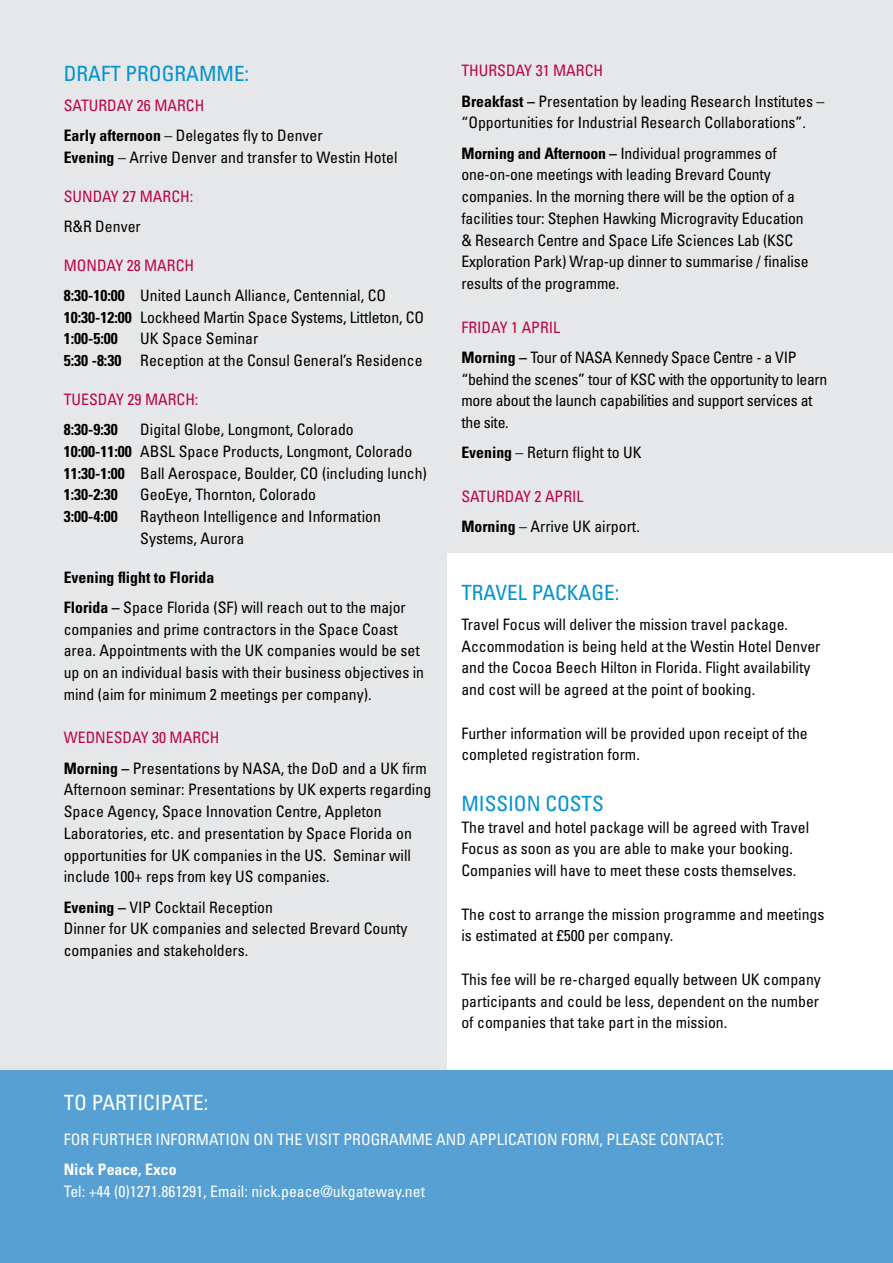
<style>
.page{position:relative;width:893px;height:1263px;background:#fff}
.page>*{position:absolute;margin:0;border:0;box-sizing:border-box;transform-origin:0 0}
.body{font:condensed 21px "Univers";color:#0093d0}
.sub_titles{font:condensed 21px "Univers";color:#0093d0}
.sub_titles-2{font:condensed 21px "Univers";color:#fff}
.body-2{font:condensed 15.75px/21.8px "Univers";color:#000}
.body-3{font:condensed 15.75px/21.8px "Univers";letter-spacing:-.02em;color:#000}
.body-4{font:condensed 15.75px "Univers";color:#ba0646}
.sub_titles-3{font:condensed 15.75px "Univers";color:#fff}
.body-5{font:700 condensed 15.75px "Univers";color:#000}
.body-6{font:condensed 15.75px "Univers";color:#fff}
.body-7{font:700 condensed 15.75px "Univers";color:#fff}
.s1{font-weight:700}
</style>
<div class="page">
<div style="left:0;top:0;width:893px;height:1075px;background:#e6e7e8"></div>
<div style="left:447px;top:553px;width:446px;height:524px;background:#fff"></div>
<div style="left:0;top:1070px;width:893px;height:193px;background:#56a0d3"></div>
<p class="sub_titles" style="left:64px;top:60px;width:187px">DRAFT PROGRAMME:</p>
<p class="body-4" style="left:64px;top:95px;width:142px">SATURDAY 26 MARCH</p>
<p class="body-2" style="left:64px;top:124px;width:260px"><span class="s1">Early afternoon</span> – Delegates fly to Denver</p>
<p class="body-2" style="left:64px;top:146px;width:335px"><span class="s1">Evening</span> – Arrive Denver and transfer to Westin Hotel</p>
<p class="body-4" style="left:64px;top:186px;width:131px">SUNDAY 27 MARCH:</p>
<p class="body-2" style="left:64px;top:215px;width:79px">R&amp;R Denver</p>
<p class="body-4" style="left:64px;top:255px;width:132px">MONDAY 28 MARCH</p>
<p class="body-2" style="left:64px;top:284px;width:324px"><span class="s1">8:30-10:00</span> United Launch Alliance, Centennial, CO</p>
<p class="body-2" style="left:64px;top:306px;width:362px"><span class="s1">10:30-12:00</span> Lockheed Martin Space Systems, Littleton, CO</p>
<p class="body-5" style="left:64px;top:329px;width:56px">1:00-5:00</p>
<p class="body-2" style="left:140px;top:328px;width:120px">UK Space Seminar</p>
<p class="body-2" style="left:64px;top:349px;width:360px"><span class="s1">5:30 -8:30</span> Reception at the Consul General’s Residence</p>
<p class="body-4" style="left:64px;top:389px;width:136px">TUESDAY 29 MARCH:</p>
<p class="body-5" style="left:64px;top:420px;width:56px">8:30-9:30</p>
<p class="body-2" style="left:140px;top:418px;width:215px">Digital Globe, Longmont, Colorado</p>
<p class="body-2" style="left:64px;top:440px;width:350px"><span class="s1">10:00-11:00</span> ABSL Space Products, Longmont, Colorado</p>
<p class="body-2" style="left:64px;top:462px;width:365px"><span class="s1">11:30-1:00</span> Ball Aerospace, Boulder, CO (including lunch)</p>
<p class="body-5" style="left:64px;top:485px;width:56px">1:30-2:30</p>
<p class="body-2" style="left:140px;top:484px;width:177px">GeoEye, Thornton, Colorado</p>
<p class="body-5" style="left:64px;top:507px;width:56px">3:00-4:00</p>
<p class="body-2" style="left:140px;top:505px;width:242px">Raytheon Intelligence and Information<br>Systems, Aurora</p>
<p class="body-5" style="left:64px;top:567px;width:152px">Evening flight to Florida</p>
<p class="body-2" style="left:64px;top:596px;width:362px"><span class="s1">Florida –</span> Space Florida (SF) will reach out to the major companies and prime contractors in the Space Coast area. Appointments with the UK companies would be set up on an individual basis with their business objectives in mind (aim for minimum 2 meetings per company).</p>
<p class="body-4" style="left:64px;top:728px;width:157px">WEDNESDAY 30 MARCH</p>
<p class="body-2" style="left:64px;top:757px;width:365px"><span class="s1">Morning –</span> Presentations by NASA, the DoD and a UK firm</p>
<p class="body-2" style="left:64px;top:779px;width:369px">Afternoon seminar: Presentations by UK experts regarding Space Agency, Space Innovation Centre, Appleton Laboratories, etc. and presentation by Space Florida on opportunities for UK companies in the US. Seminar will include 100+ reps from key US companies.</p>
<p class="body-2" style="left:64px;top:896px;width:211px"><span class="s1">Evening –</span> VIP Cocktail Reception</p>
<p class="body-2" style="left:64px;top:918px;width:345px">Dinner for UK companies and selected Brevard County companies and stakeholders.</p>
<p class="body-4" style="left:461px;top:61px;width:143px">THURSDAY 31 MARCH</p>
<p class="body-2" style="left:461px;top:90px;width:365px"><span class="s1">Breakfast –</span> Presentation by leading Research Institutes – “Opportunities for Industrial Research Collaborations”.</p>
<p class="body-2" style="left:461px;top:142px;width:349px"><span class="s1">Morning and Afternoon –</span> Individual programmes of one-on-one meetings with leading Brevard County companies. In the morning there will be the option of a facilities tour: Stephen Hawking Microgravity Education &amp; Research Centre and Space Life Sciences Lab (KSC Exploration Park) Wrap-up dinner to summarise / finalise results of the programme.</p>
<p class="body-4" style="left:461px;top:317px;width:100px">FRIDAY 1 APRIL</p>
<p class="body-3" style="left:461px;top:346px;width:368px"><span class="s1">Morning –</span> Tour of NASA Kennedy Space Centre - a VIP “behind the scenes” tour of KSC with the opportunity to learn more about the launch capabilities and support services at the site.</p>
<p class="body-2" style="left:461px;top:442px;width:182px"><span class="s1">Evening</span> – Return flight to UK</p>
<p class="body-4" style="left:461px;top:486px;width:124px">SATURDAY 2 APRIL</p>
<p class="body-2" style="left:461px;top:515px;width:180px"><span class="s1">Morning</span> – Arrive UK airport.</p>
<p class="body" style="left:461px;top:579px;width:160px">TRAVEL PACKAGE:</p>
<p class="body-2" style="left:461px;top:613px;width:361px">Travel Focus will deliver the mission travel package.<br>Accommodation is being held at the Westin Hotel Denver and the Cocoa Beech Hilton in Florida. Flight availability and cost will be agreed at the point of booking.</p>
<p class="body-2" style="left:461px;top:722px;width:348px">Further information will be provided upon receipt of the completed registration form.</p>
<p class="body" style="left:461px;top:790px;width:144px">MISSION COSTS</p>
<p class="body-2" style="left:461px;top:816px;width:349px">The travel and hotel package will be agreed with Travel<br>Focus as soon as you are able to make your booking.<br>Companies will have to meet these costs themselves.</p>
<p class="body-2" style="left:461px;top:903px;width:365px">The cost to arrange the mission programme and meetings is estimated at £500 per company.</p>
<p class="body-2" style="left:461px;top:968px;width:361px;text-align:justify">This fee will be re-charged equally between UK company participants and could be less, dependent on the number of companies that take part in the mission.</p>
<p class="sub_titles-2" style="left:64px;top:1089px;width:146px">TO PARTICIPATE:</p>
<p class="sub_titles-3" style="left:64px;top:1129px;width:662px">FOR FURTHER INFORMATION ON THE VISIT PROGRAMME AND APPLICATION FORM, PLEASE CONTACT:</p>
<p class="body-7" style="left:64px;top:1160px;width:114px">Nick Peace, Exco</p>
<p class="body-6" style="left:64px;top:1181px;width:363px">Tel: +44 (0)1271.861291, Email: nick.peace@ukgateway.net</p>
</div>
